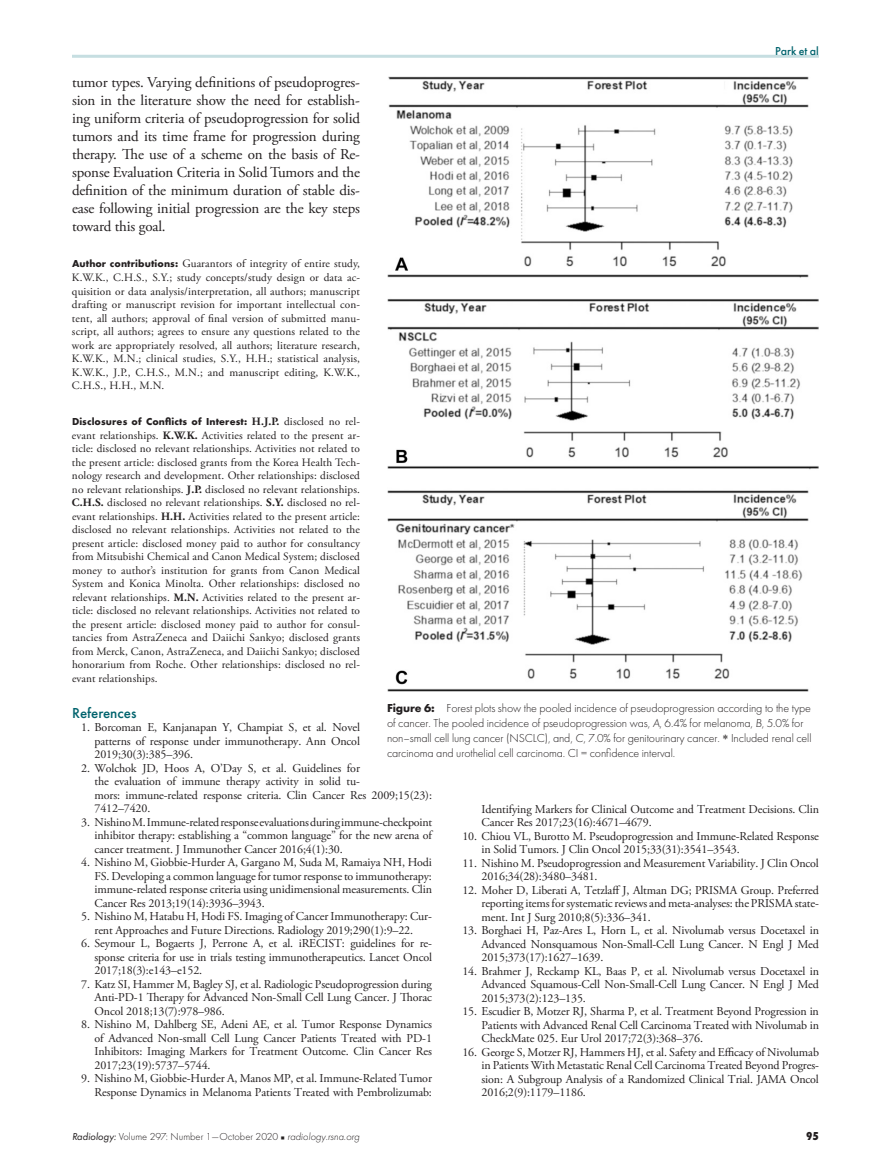
<style>
.page{position:relative;width:891px;height:1175px;background:#fff}
.page>*{position:absolute;margin:0;border:0;box-sizing:border-box;transform-origin:0 0}
.t1{font:15px/18px "Adobe Garamond Pro";letter-spacing:-.01em;color:#231f20;text-align:justify}
.t2{font:500 15px "Futura PT";color:#00636d}
.t3{font:12px/13.5px "Adobe Garamond Pro";letter-spacing:-.01em;color:#231f20;text-align:justify}
.t4{font:300 12px/15px "Futura PT";letter-spacing:-.01em;color:#231f20}
.t5{font:500 12px "Futura PT";color:#00636d}
.t6{font:800 12px "Futura PT Cond";color:#231f20}
.t7{font:11.25px/13.5px "Adobe Garamond Pro";letter-spacing:.01em;color:#231f20;text-align:justify}
.t8{font:300 10.5px "Futura PT";color:#231f20}
.t9{font:700 10.5px "Futura PT";letter-spacing:.01em;color:#231f20}
.s1{font-family:"Futura PT";font-weight:700;font-size:10.5px}
.s2{font-family:"Adobe Garamond Pro";font-size:11.25px}
.s3{font-family:"Adobe Garamond Pro";font-weight:400;font-size:11.25px}
.s4{font-weight:700}
.s5{font-style:italic}
.s6{font-family:"Times New Roman";font-weight:400}
.s7{font-weight:400;font-style:italic}
.s8{font-family:"Universal Newswith Comm Pi";font-weight:400;font-size:6px}
</style>
<div class="page">
<hr style="left:72px;top:55px;width:747px;height:3px;background:#c6dee1">
<img style="left:387px;top:77px;width:432px;height:614px">
<p class="t5" style="left:775px;top:44px;width:45px">Park et al</p>
<p class="t1" style="left:72px;top:74px;width:290px">tumor types. Varying definitions of pseudoprogres&shy;sion in the literature show the need for establish&shy;ing uniform criteria of pseudoprogression for solid tumors and its time frame for progression during therapy. The use of a scheme on the basis of Re&shy;sponse Evaluation Criteria in Solid Tumors and the definition of the minimum duration of stable dis&shy;ease following initial progression are the key steps toward this goal.</p>
<p class="t7" style="left:72px;top:257px;width:290px"><span class="s1">Author contributions:</span> Guarantors of integrity of entire study, K.W.K., C.H.S., S.Y.; study concepts/study design or data ac&shy;quisition or data analysis/interpretation, all authors; manuscript drafting or manuscript revision for important intellectual con&shy;tent, all authors; approval of final version of submitted manu&shy;script, all authors; agrees to ensure any questions related to the work are appropriately resolved, all authors; literature research, K.W.K., M.N.; clinical studies, S.Y., H.H.; statistical analysis, K.W.K., J.P., C.H.S., M.N.; and manuscript editing, K.W.K., C.H.S., H.H., M.N.</p>
<p class="t9" style="left:72px;top:415px;width:290px">Disclosures of Conflicts of Interest: <span class="s2">H.J.P.</span> <span class="s3">disclosed no rel-</span></p>
<p class="t7" style="left:72px;top:428px;width:290px">evant relationships. <span class="s4">K.W.K.</span> Activities related to the present ar&shy;ticle: disclosed no relevant relationships. Activities not related to the present article: disclosed grants from the Korea Health Tech&shy;nology research and development. Other relationships: disclosed no relevant relationships. <span class="s4">J.P.</span> disclosed no relevant relationships.<br><span class="s4">C.H.S.</span> disclosed no relevant relationships. <span class="s4">S.Y.</span> disclosed no rel&shy;evant relationships. <span class="s4">H.H.</span> Activities related to the present article: disclosed no relevant relationships. Activities not related to the present article: disclosed money paid to author for consultancy from Mitsubishi Chemical and Canon Medical System; disclosed money to author’s institution for grants from Canon Medical System and Konica Minolta. Other relationships: disclosed no relevant relationships. <span class="s4">M.N.</span> Activities related to the present ar&shy;ticle: disclosed no relevant relationships. Activities not related to the present article: disclosed money paid to author for consul&shy;tancies from AstraZeneca and Daiichi Sankyo; disclosed grants from Merck, Canon, AstraZeneca, and Daiichi Sankyo; disclosed honorarium from Roche. Other relationships: disclosed no rel&shy;evant relationships.</p>
<p class="t2" style="left:72px;top:703px;width:66px">References</p>
<p class="t3" style="left:94px;top:721px;width:267px;text-indent:-13px">1. Borcoman E, Kanjanapan Y, Champiat S, et al. Novel patterns of response under immunotherapy. Ann Oncol 2019;30(3):385–396.</p>
<p class="t3" style="left:94px;top:761px;width:339px;text-align:left;text-indent:-13px">2. Wolchok JD, Hoos A, O’Day S, et al. Guidelines for<br>the evaluation of immune therapy activity in solid tu-<br>mors: immune-related response criteria. Clin Cancer Res 2009;15(23):<br>7412–7420.</p>
<p class="t3" style="left:94px;top:815px;width:339px;text-indent:-13px">3. Nishino M. Immune-related response evaluations during immune-checkpoint inhibitor therapy: establishing a “common language” for the new arena of cancer treatment. J Immunother Cancer 2016;4(1):30.</p>
<p class="t3" style="left:94px;top:856px;width:339px;text-indent:-13px">4. Nishino M, Giobbie-Hurder A, Gargano M, Suda M, Ramaiya NH, Hodi FS. Developing a common language for tumor response to immunotherapy: immune-related response criteria using unidimensional measurements. Clin Cancer Res 2013;19(14):3936–3943.</p>
<p class="t3" style="left:81px;top:910px;width:352px;text-align:center">5. Nishino M, Hatabu H, Hodi FS. Imaging of Cancer Immunotherapy: Cur&shy;rent Approaches and Future Directions. Radiology 2019;290(1):9–22.</p>
<p class="t3" style="left:94px;top:937px;width:339px;text-indent:-13px">6. Seymour L, Bogaerts J, Perrone A, et al. iRECIST: guidelines for re&shy;sponse criteria for use in trials testing immunotherapeutics. Lancet Oncol 2017;18(3):e143–e152.</p>
<p class="t3" style="left:94px;top:977px;width:339px;text-indent:-13px">7. Katz SI, Hammer M, Bagley SJ, et al. Radiologic Pseudoprogression during Anti-PD-1 Therapy for Advanced Non-Small Cell Lung Cancer. J Thorac Oncol 2018;13(7):978–986.</p>
<p class="t3" style="left:94px;top:1018px;width:339px;text-indent:-13px">8. Nishino M, Dahlberg SE, Adeni AE, et al. Tumor Response Dynamics of Advanced Non-small Cell Lung Cancer Patients Treated with PD-1<br>Inhibitors: Imaging Markers for Treatment Outcome. Clin Cancer Res 2017;23(19):5737–5744.</p>
<p class="t3" style="left:81px;top:1072px;width:352px;text-align:right">9. Nishino M, Giobbie-Hurder A, Manos MP, et al. Immune-Related Tumor<br>Response Dynamics in Melanoma Patients Treated with Pembrolizumab:</p>
<p class="t4" style="left:387px;top:700px;width:426px"><span class="s4">Figure 6:</span> Forest plots show the pooled incidence of pseudoprogression according to the type of cancer. The pooled incidence of pseudoprogression was, <span class="s5">A</span>, 6.4% for melanoma, <span class="s5">B</span>, 5.0% for non–small cell lung cancer (NSCLC), and, <span class="s5">C</span>, 7.0% for genitourinary cancer. <span class="s6">*</span> Included renal cell carcinoma and urothelial cell carcinoma. CI = confidence interval.</p>
<p class="t3" style="left:481px;top:802px;width:339px">Identifying Markers for Clinical Outcome and Treatment Decisions. Clin<br>Cancer Res 2017;23(16):4671–4679.</p>
<p class="t3" style="left:481px;top:829px;width:339px;text-indent:-19px">10. Chiou VL, Burotto M. Pseudoprogression and Immune-Related Response in Solid Tumors. J Clin Oncol 2015;33(31):3541–3543.</p>
<p class="t3" style="left:481px;top:856px;width:339px;text-indent:-19px">11. Nishino M. Pseudoprogression and Measurement Variability. J Clin Oncol<br>2016;34(28):3480–3481.</p>
<p class="t3" style="left:481px;top:883px;width:339px;text-indent:-19px">12. Moher D, Liberati A, Tetzlaff J, Altman DG; PRISMA Group. Preferred reporting items for systematic reviews and meta-analyses: the PRISMA state&shy;ment. Int J Surg 2010;8(5):336–341.</p>
<p class="t3" style="left:481px;top:924px;width:339px;text-indent:-19px">13. Borghaei H, Paz-Ares L, Horn L, et al. Nivolumab versus Docetaxel in Advanced Nonsquamous Non-Small-Cell Lung Cancer. N Engl J Med 2015;373(17):1627–1639.</p>
<p class="t3" style="left:481px;top:964px;width:339px;text-indent:-19px">14. Brahmer J, Reckamp KL, Baas P, et al. Nivolumab versus Docetaxel in Advanced Squamous-Cell Non-Small-Cell Lung Cancer. N Engl J Med 2015;373(2):123–135.</p>
<p class="t3" style="left:481px;top:1005px;width:339px;text-indent:-19px">15. Escudier B, Motzer RJ, Sharma P, et al. Treatment Beyond Progression in Patients with Advanced Renal Cell Carcinoma Treated with Nivolumab in CheckMate 025. Eur Urol 2017;72(3):368–376.</p>
<p class="t3" style="left:481px;top:1045px;width:339px;text-indent:-19px">16. George S, Motzer RJ, Hammers HJ, et al. Safety and Efficacy of Nivolumab in Patients With Metastatic Renal Cell Carcinoma Treated Beyond Progres&shy;sion: A Subgroup Analysis of a Randomized Clinical Trial. JAMA Oncol 2016;2(9):1179–1186.</p>
<p class="t8" style="left:72px;top:1131px;width:289px"><span class="s7">Radiology:</span> Volume 297: Number 1—October 2020 <span class="s8">n</span> <span class="s5">radiology.rsna.org</span></p>
<p class="t6" style="left:806px;top:1129px;width:14px">95</p>
</div>
